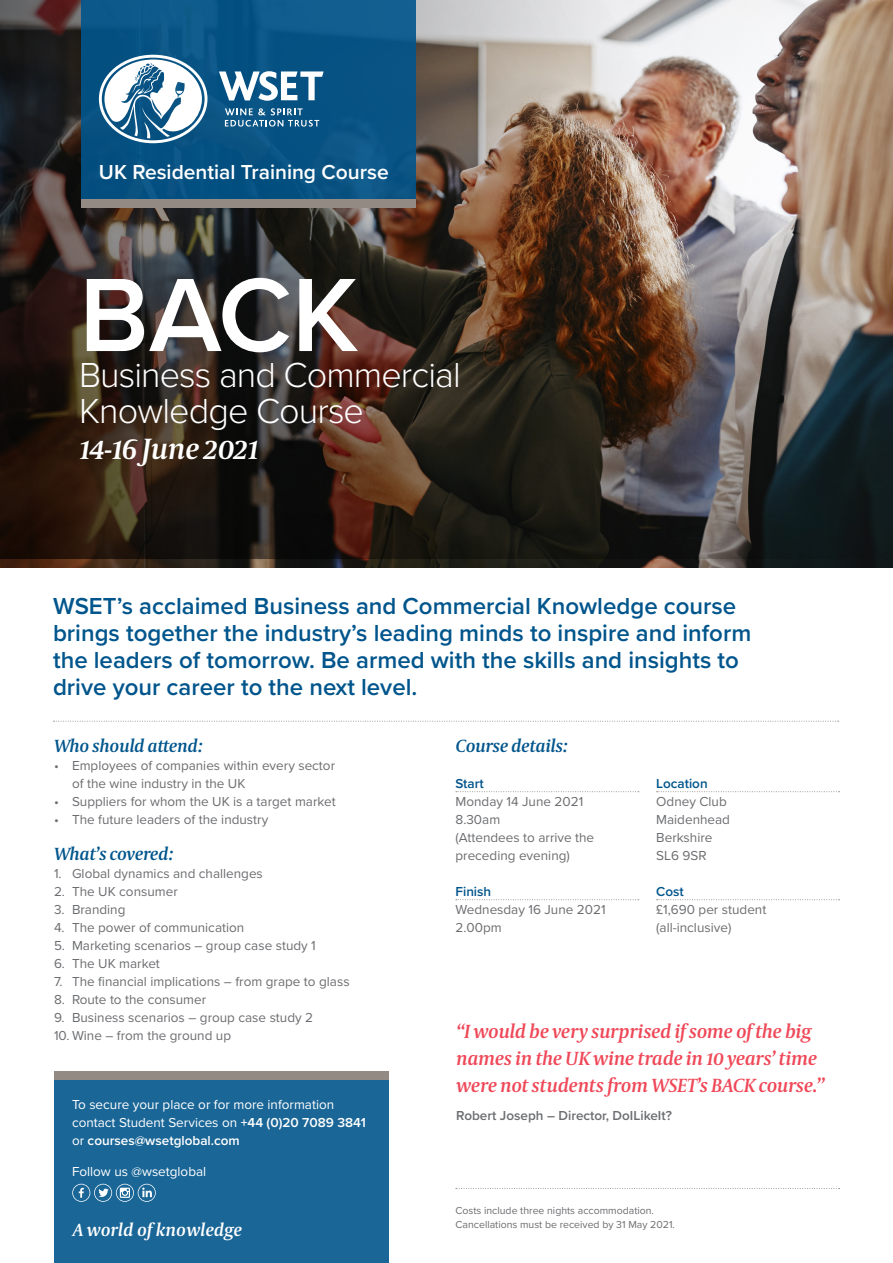
<style>
.page{position:relative;width:893px;height:1263px;background:#fff}
.page>*{position:absolute;margin:0;border:0;box-sizing:border-box;transform-origin:0 0}
.Header_1a{font:600 108px "Proxima Nova";color:#fff}
.Header_1b{font:300 36px/36px "Proxima Nova";letter-spacing:-.025em;color:#fff}
.Header_1c{font:italic 600 30px "Capitolium News 2";letter-spacing:-.02em;color:#fff}
.Intro{font:600 24px/27px "Proxima Nova";color:#00558c}
.t1{font:600 21px "Proxima Nova";color:#fff}
.t2{font:italic 600 19.5px/27px "Capitolium News 2";letter-spacing:-.02em;color:#ef4858}
.Header_2{font:italic 600 18px "Capitolium News 2";letter-spacing:-.02em;color:#00558c}
.Body{font:italic 600 18px "Capitolium News 2";color:#fff}
.Body-2{font:13.5px/18px "Proxima Nova";color:#6c6d70}
.Body-3{font:13.5px/18px "Proxima Nova";color:#fff}
.Body-4{font:600 13.5px "Proxima Nova";color:#6c6d70}
.Body___Small{font:10.5px/13.5px "Proxima Nova";color:#6c6d70}
.s1{font-weight:600;color:#00558c}
.s2{font-weight:600}
</style>
<div class="page">
<img style="left:0;top:0;width:893px;height:559px">
<div style="left:81px;top:0;width:334px;height:199px;background:#075283"></div>
<div style="left:81px;top:199px;width:334px;height:9px;background:#938a84"></div>
<svg style="left:219px;top:71px;width:105px;height:30px"></svg>
<svg style="left:225px;top:108px;width:94px;height:19px"></svg>
<svg style="left:99px;top:55px;width:108px;height:88px"></svg>
<svg style="left:53px;top:721px;width:786px;height:1px"></svg>
<div style="left:54px;top:1080px;width:335px;height:183px;background:#1a6697"></div>
<div style="left:54px;top:1071px;width:335px;height:9px;background:#938a84"></div>
<svg style="left:456px;top:1188px;width:384px;height:1px"></svg>
<svg style="left:456px;top:899px;width:183px;height:1px"></svg>
<svg style="left:456px;top:791px;width:183px;height:1px"></svg>
<svg style="left:657px;top:899px;width:183px;height:1px"></svg>
<svg style="left:657px;top:791px;width:183px;height:1px"></svg>
<svg style="left:72px;top:1184px;width:84px;height:18px"></svg>
<p class="t1" style="left:99px;top:157px;width:291px">UK Residential Training Course</p>
<p class="Header_1a" style="left:79px;top:234px;width:281px">BACK</p>
<p class="Header_1b" style="left:79px;top:355px;width:383px">Business and Commercial<br>Knowledge Course</p>
<p class="Header_1c" style="left:79px;top:428px;width:181px">14-16 June 2021</p>
<p class="Intro" style="left:53px;top:591px;width:700px">WSET’s acclaimed Business and Commercial Knowledge course brings together the industry’s leading minds to inspire and inform the leaders of tomorrow. Be armed with the skills and insights to drive your career to the next level.</p>
<p class="Header_2" style="left:54px;top:733px;width:150px">Who should attend:</p>
<p class="Body-2" style="left:72px;top:756px;width:265px;text-indent:-18px">• Employees of companies within every sector of the wine industry in the UK</p>
<p class="Body-2" style="left:54px;top:792px;width:283px">• Suppliers for whom the UK is a target market</p>
<p class="Body-2" style="left:54px;top:810px;width:216px">• The future leaders of the industry</p>
<p class="Header_2" style="left:54px;top:841px;width:121px">What’s covered:</p>
<p class="Body-2" style="left:54px;top:864px;width:210px">1. Global dynamics and challenges</p>
<p class="Body-2" style="left:54px;top:882px;width:125px">2. The UK consumer</p>
<p class="Body-2" style="left:54px;top:900px;width:73px">3. Branding</p>
<p class="Body-2" style="left:54px;top:918px;width:192px">4. The power of communication</p>
<p class="Body-2" style="left:54px;top:936px;width:263px">5. Marketing scenarios – group case study 1</p>
<p class="Body-2" style="left:54px;top:954px;width:107px">6. The UK market</p>
<p class="Body-2" style="left:54px;top:972px;width:297px">7. The financial implications – from grape to glass</p>
<p class="Body-2" style="left:54px;top:990px;width:154px">8. Route to the consumer</p>
<p class="Body-2" style="left:54px;top:1008px;width:261px">9. Business scenarios – group case study 2</p>
<p class="Body-2" style="left:54px;top:1026px;width:179px">10. Wine – from the ground up</p>
<p class="t2" style="left:456px;top:1017px;width:370px">“I would be very surprised if some of the big names in the UK wine trade in 10 years’ time were not students from WSET’s BACK course.”</p>
<p class="Body-4" style="left:456px;top:1106px;width:217px">Robert Joseph – Director, DoILikeIt?</p>
<p class="Header_2" style="left:455px;top:733px;width:114px">Course details:</p>
<p class="Body-2" style="left:455px;top:774px;width:140px"><span class="s1">Start<br></span>Monday 14 June 2021<br>8.30am<br>(Attendees to arrive the preceding evening)</p>
<p class="Body-2" style="left:455px;top:882px;width:152px"><span class="s1">Finish<br></span>Wednesday 16 June 2021<br>2.00pm</p>
<p class="Body-2" style="left:656px;top:774px;width:75px"><span class="s1">Location<br></span>Odney Club<br>Maidenhead<br>Berkshire<br>SL6 9SR</p>
<p class="Body-2" style="left:656px;top:882px;width:112px"><span class="s1">Cost<br></span>£1,690 per student (all-inclusive)</p>
<p class="Body-3" style="left:72px;top:1095px;width:296px">To secure your place or for more information contact Student Services on <span class="s2">+44 (0)20 7089 3841 </span>or <span class="s2">courses@wsetglobal.com</span></p>
<p class="Body-3" style="left:72px;top:1162px;width:136px">Follow us @wsetglobal</p>
<p class="Body" style="left:73px;top:1217px;width:171px">A world of knowledge</p>
<p class="Body___Small" style="left:455px;top:1203px;width:221px">Costs include three nights accommodation.<br>Cancellations must be received by 31 May 2021.</p>
</div>
